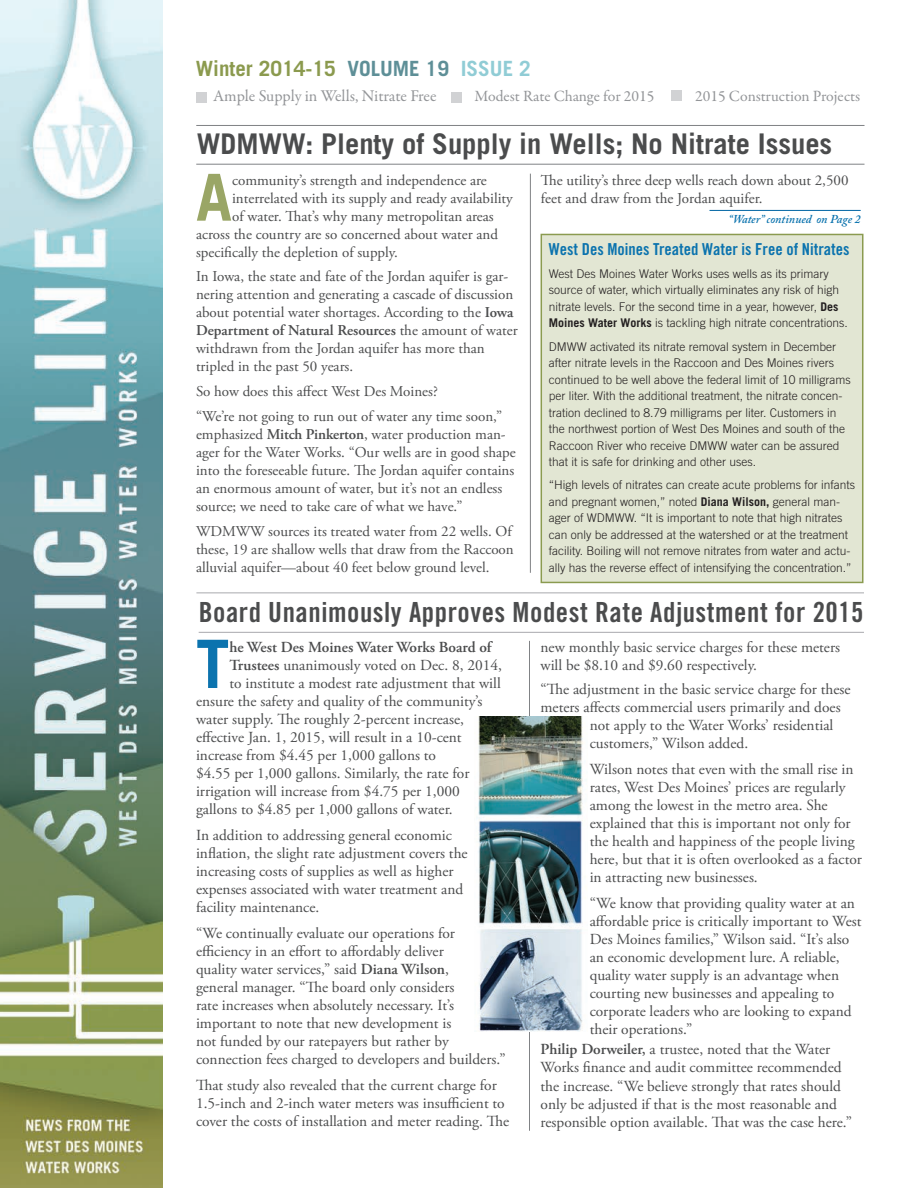
<style>
.page{position:relative;width:918px;height:1188px;background:#fff}
.page>*{position:absolute;margin:0;border:0;box-sizing:border-box;transform-origin:0 0}
.t1{font:700 66.9px "Trade Gothic";color:#0b73ae}
.t2{font:700 64.8px "Trade Gothic";color:#9aa666}
.t3{font:700 28.5px "Trade Gothic";color:#4b4c4d}
.t4{font:27.75px "Trade Gothic Bold Cond Twenty";letter-spacing:.02em;color:#4b4c4d}
.t5{font:700 21px "Trade Gothic";color:#8b9a4e}
.t6{font:16.5px "Trade Gothic Bold Cond Twenty";color:#0b73ae}
.t7{font:16.5px "Garamond Premr Pro";letter-spacing:-.005em;color:#939598}
.t8{font:15.75px "Garamond Premr Pro";color:#939598}
.t9{font:15.3px/18px "Adobe Garamond Pro";color:#4b4c4d}
.t10{font:600 15.3px "Adobe Garamond Pro";color:#4b4c4d}
.t11{font:15px/18px "Adobe Garamond Pro";color:#4b4c4d}
.t12{font:300 12px/16.5px "Trade Gothic";color:#231f20}
.t13{font:italic 600 12px "Adobe Caslon Pro";color:#0b73ae}
.s1{color:#5e8f97}
.s2{color:#90ccd5}
.s3{font-weight:600}
.s4{font-weight:700}
</style>
<div class="page">
<img style="left:0;top:0;width:162px;height:1188px">
<div style="left:196px;top:92px;width:11px;height:11px;background:#d1d2d4"></div>
<div style="left:671px;top:91px;width:11px;height:10px;background:#d1d2d4"></div>
<div style="left:451px;top:92px;width:11px;height:11px;background:#d1d2d4"></div>
<hr style="left:196px;top:125px;width:669px;height:1px;background:#808285">
<hr style="left:196px;top:164px;width:669px;height:1px;background:#808285">
<hr style="left:530px;top:174px;width:1px;height:399px;background:#808285">
<hr style="left:196px;top:592px;width:668px;height:1px;background:#a8a9ad">
<hr style="left:199px;top:632px;width:665px;height:1px;background:#a8a9ad">
<hr style="left:529px;top:641px;width:1px;height:490px;background:#808285">
<hr style="left:710px;top:210px;width:151px;height:1px;background:#0065a4">
<img style="left:478px;top:716px;width:105px;height:315px">
<div style="left:541px;top:234px;width:322px;height:348px;background:#e2e6d3"></div>
<div style="left:541px;top:234px;width:322px;height:349px;border:2px solid #8b9b50"></div>
<h3 class="t5" style="left:196px;top:56px;width:336px">Winter 2014-15 <span class="s1">VOLUME 19</span> <span class="s2">ISSUE 2</span></h3>
<p class="t7" style="left:213px;top:86px;width:225px">Ample Supply in Wells, Nitrate Free</p>
<p class="t8" style="left:474px;top:87px;width:182px">Modest Rate Change for 2015</p>
<p class="t8" style="left:695px;top:87px;width:167px">2015 Construction Projects</p>
<h3 class="t3" style="left:197px;top:126px;width:637px">WDMWW: Plenty of Supply in Wells; No Nitrate Issues</h3>
<h2 class="t2" style="left:196px;top:158px;width:38px">A</h2>
<p class="t11" style="left:232px;top:171px;width:256px">community’s strength and independence are</p>
<p class="t11" style="left:232px;top:189px;width:282px">interrelated with its supply and ready availability</p>
<p class="t11" style="left:232px;top:207px;width:263px">of water. That’s why many metropolitan areas</p>
<p class="t11" style="left:196px;top:225px;width:304px">across the country are so concerned about water and</p>
<p class="t11" style="left:196px;top:243px;width:203px">specifically the depletion of supply.</p>
<p class="t11" style="left:196px;top:268px;width:323px">In Iowa, the state and fate of the Jordan aquifer is gar&shy;nering attention and generating a cascade of discussion about potential water shortages. According to the <span class="s3">Iowa Department of Natural Resources</span> the amount of water withdrawn from the Jordan aquifer has more than tripled in the past 50 years.</p>
<p class="t11" style="left:196px;top:380px;width:308px;line-height:24.8px">So how does this affect West Des Moines?<br>“We’re not going to run out of water any time soon,”</p>
<p class="t11" style="left:196px;top:426px;width:321px">emphasized <span class="s3">Mitch Pinkerton</span>, water production man&shy;ager for the Water Works. “Our wells are in good shape into the foreseeable future. The Jordan aquifer contains an enormous amount of water, but it’s not an endless source; we need to take care of what we have.”</p>
<p class="t11" style="left:196px;top:522px;width:319px">WDMWW sources its treated water from 22 wells. Of these, 19 are shallow wells that draw from the Raccoon alluvial aquifer—about 40 feet below ground level.</p>
<p class="t11" style="left:541px;top:171px;width:309px">The utility’s three deep wells reach down about 2,500 feet and draw from the Jordan aquifer.</p>
<p class="t13" style="left:729px;top:212px;width:134px">“Water” continued on Page 2</p>
<p class="t6" style="left:549px;top:239px;width:302px">West Des Moines Treated Water is Free of Nitrates</p>
<p class="t12" style="left:549px;top:265px;width:300px">West Des Moines Water Works uses wells as its primary source of water, which virtually eliminates any risk of high nitrate levels. For the second time in a year, however, <span class="s4">Des Moines Water Works</span> is tackling high nitrate concentrations.</p>
<p class="t12" style="left:549px;top:338px;width:304px">DMWW activated its nitrate removal system in December after nitrate levels in the Raccoon and Des Moines rivers continued to be well above the federal limit of 10 milligrams per liter. With the additional treatment, the nitrate concen&shy;tration declined to 8.79 milligrams per liter. Customers in the northwest portion of West Des Moines and south of the Raccoon River who receive DMWW water can be assured that it is safe for drinking and other uses.</p>
<p class="t12" style="left:549px;top:477px;width:308px">“High levels of nitrates can create acute problems for infants and pregnant women,” noted <span class="s4">Diana Wilson,</span> general man&shy;ager of WDMWW. “It is important to note that high nitrates can only be addressed at the watershed or at the treatment facility. Boiling will not remove nitrates from water and actu&shy;ally has the reverse effect of intensifying the concentration.”</p>
<h3 class="t4" style="left:199px;top:596px;width:666px">Board Unanimously Approves Modest Rate Adjustment for 2015</h3>
<h1 class="t1" style="left:196px;top:623px;width:35px">T</h1>
<p class="t10" style="left:229px;top:638px;width:264px">he West Des Moines Water Works Board of</p>
<p class="t9" style="left:541px;top:639px;width:301px">new monthly basic service charges for these meters will be $8.10 and $9.60 respectively.</p>
<p class="t9" style="left:541px;top:680px;width:312px">“The adjustment in the basic service charge for these</p>
<p class="t9" style="left:541px;top:698px;width:302px">meters affects commercial users primarily and does</p>
<p class="t9" style="left:590px;top:716px;width:245px">not apply to the Water Works’ residential</p>
<p class="t9" style="left:590px;top:734px;width:160px">customers,” Wilson added.</p>
<p class="t9" style="left:590px;top:760px;width:274px">Wilson notes that even with the small rise in rates, West Des Moines’ prices are regularly among the lowest in the metro area. She explained that this is important not only for the health and happiness of the people living here, but that it is often overlooked as a factor in attracting new businesses.</p>
<p class="t9" style="left:590px;top:894px;width:273px">“We know that providing quality water at an affordable price is critically important to West Des Moines families,” Wilson said. “It’s also an economic development lure. A reliable, quality water supply is an advantage when courting new businesses and appealing to corporate leaders who are looking to expand their operations.”</p>
<p class="t9" style="left:541px;top:1041px;width:313px"><span class="s3">Philip Dorweiler,</span> a trustee, noted that the Water Works finance and audit committee recommended the increase. “We believe strongly that rates should only be adjusted if that is the most reasonable and responsible option available. That was the case here.”</p>
<p class="t9" style="left:229px;top:657px;width:274px"><span class="s3">Trustees</span> unanimously voted on Dec. 8, 2014,</p>
<p class="t9" style="left:229px;top:675px;width:273px">to institute a modest rate adjustment that will</p>
<p class="t9" style="left:196px;top:693px;width:288px">ensure the safety and quality of the community’s</p>
<p class="t9" style="left:196px;top:711px;width:269px">water supply. The roughly 2-percent increase,</p>
<p class="t9" style="left:196px;top:729px;width:267px">effective Jan. 1, 2015, will result in a 10-cent</p>
<p class="t9" style="left:196px;top:747px;width:242px">increase from $4.45 per 1,000 gallons to</p>
<p class="t9" style="left:196px;top:765px;width:275px">$4.55 per 1,000 gallons. Similarly, the rate for</p>
<p class="t9" style="left:196px;top:783px;width:265px">irrigation will increase from $4.75 per 1,000</p>
<p class="t9" style="left:196px;top:801px;width:258px">gallons to $4.85 per 1,000 gallons of water.</p>
<p class="t9" style="left:196px;top:827px;width:273px">In addition to addressing general economic inflation, the slight rate adjustment covers the increasing costs of supplies as well as higher expenses associated with water treatment and facility maintenance.</p>
<p class="t9" style="left:196px;top:925px;width:311px">“We continually evaluate our operations for efficiency in an effort to affordably deliver<br>quality water services,” said <span class="s3">Diana Wilson</span>,<br>general manager. “The board only considers<br>rate increases when absolutely necessary. It’s important to note that new development is<br>not funded by our ratepayers but rather by connection fees charged to developers and builders.”</p>
<p class="t9" style="left:196px;top:1077px;width:315px">That study also revealed that the current charge for<br>1.5-inch and 2-inch water meters was insufficient to cover the costs of installation and meter reading. The</p>
</div>
